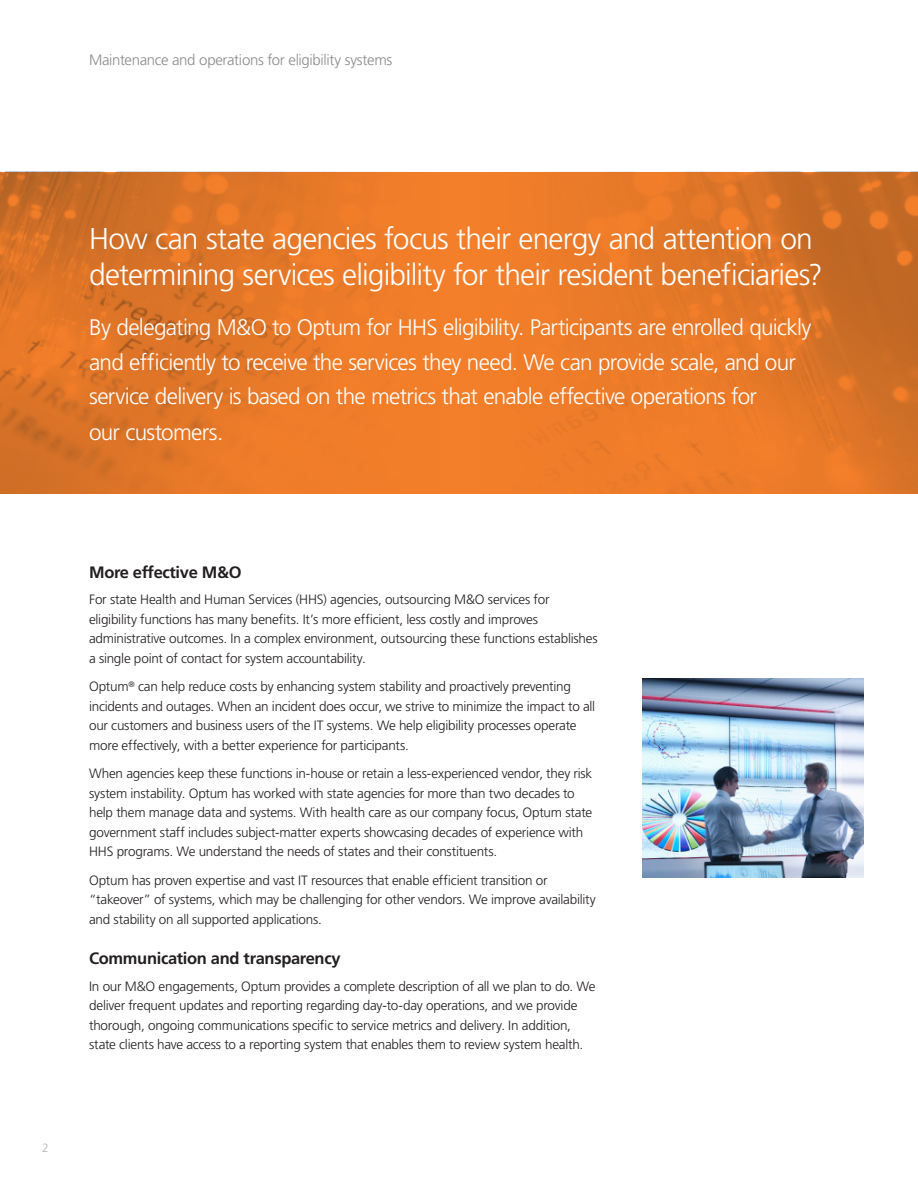
<style>
.page{position:relative;width:918px;height:1188px;background:#fff}
.page>*{position:absolute;margin:0;border:0;box-sizing:border-box;transform-origin:0 0}
.Body_copy{font:300 30px/36px "Frutiger LT Pro";letter-spacing:-.03em;color:#fff}
.Body_copy-2{font:300 22.5px/35px "Frutiger LT Pro";letter-spacing:-.03em;color:#fff}
.First_Level_Heading{font:700 16.5px "Frutiger LT Pro";letter-spacing:-.02em;color:#231f20}
.Brochure_Title{font:300 15px "Frutiger LT Pro";letter-spacing:-.025em;color:#8c8c8f}
.Body_copy-3{font:300 13.5px/19.5px "Frutiger LT Pro";letter-spacing:-.015em;color:#231f20}
.Body_copy-4{font:300 12px "Frutiger LT Pro";color:#b2b2b1}
</style>
<div class="page">
<div style="left:0;top:172px;width:918px;height:322px;background:#f47f2a"></div>
<img style="left:0;top:172px;width:378px;height:322px">
<img style="left:642px;top:678px;width:221px;height:200px">
<img style="left:539px;top:172px;width:379px;height:322px">
<p class="Brochure_Title" style="left:89px;top:51px;width:305px">Maintenance and operations for eligibility systems</p>
<p class="Body_copy" style="left:89px;top:221px;width:735px">How can state agencies focus their energy and attention on determining services eligibility for their resident beneficiaries?</p>
<p class="Body_copy-2" style="left:89px;top:310px;width:724px">By delegating M&amp;O to Optum for HHS eligibility. Participants are enrolled quickly and efficiently to receive the services they need. We can provide scale, and our service delivery is based on the metrics that enable effective operations for<br>our customers.</p>
<p class="Body_copy-4" style="left:42px;top:1141px;width:8px">2</p>
<p class="First_Level_Heading" style="left:89px;top:563px;width:154px">More effective M&amp;O</p>
<p class="Body_copy-3" style="left:89px;top:590px;width:510px">For state Health and Human Services (HHS) agencies, outsourcing M&amp;O services for eligibility functions has many benefits. It’s more efficient, less costly and improves administrative outcomes. In a complex environment, outsourcing these functions establishes a single point of contact for system accountability.</p>
<p class="Body_copy-3" style="left:89px;top:677px;width:508px">Optum<sup>®</sup> can help reduce costs by enhancing system stability and proactively preventing incidents and outages. When an incident does occur, we strive to minimize the impact to all our customers and business users of the IT systems. We help eligibility processes operate more effectively, with a better experience for participants.</p>
<p class="Body_copy-3" style="left:89px;top:764px;width:505px">When agencies keep these functions in-house or retain a less-experienced vendor, they risk system instability. Optum has worked with state agencies for more than two decades to help them manage data and systems. With health care as our company focus, Optum state government staff includes subject-matter experts showcasing decades of experience with HHS programs. We understand the needs of states and their constituents.</p>
<p class="Body_copy-3" style="left:89px;top:871px;width:508px">Optum has proven expertise and vast IT resources that enable efficient transition or “takeover” of systems, which may be challenging for other vendors. We improve availability and stability on all supported applications.</p>
<p class="First_Level_Heading" style="left:89px;top:949px;width:253px">Communication and transparency</p>
<p class="Body_copy-3" style="left:89px;top:976px;width:508px">In our M&amp;O engagements, Optum provides a complete description of all we plan to do. We deliver frequent updates and reporting regarding day-to-day operations, and we provide thorough, ongoing communications specific to service metrics and delivery. In addition, state clients have access to a reporting system that enables them to review system health.</p>
</div>
